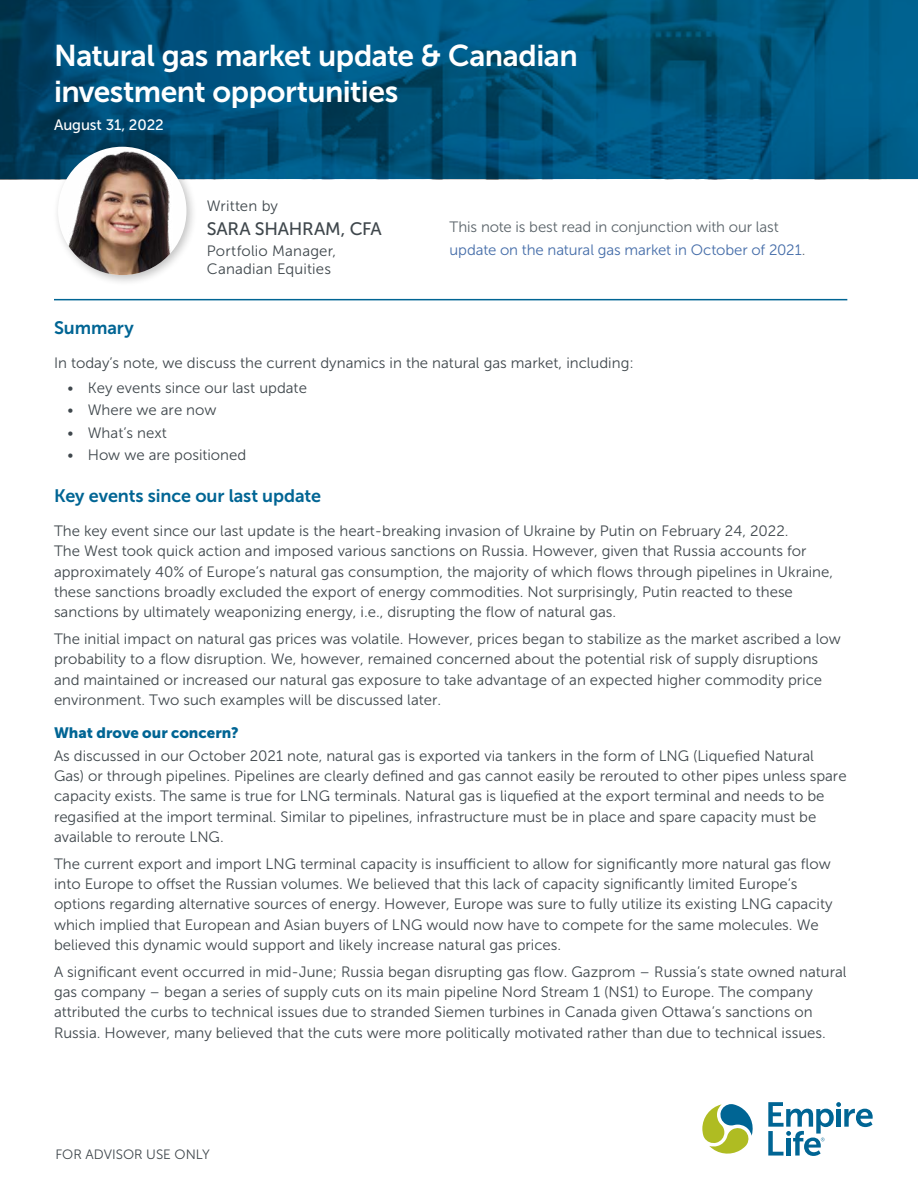
<style>
.page{position:relative;width:918px;height:1188px;background:#fff}
.page>*{position:absolute;margin:0;border:0;box-sizing:border-box;transform-origin:0 0}
.Heading_1{font:30px/36px "Museo Sans 700";letter-spacing:-.015em;color:#fff}
.Heading_2{font:18px "Museo Sans 700";letter-spacing:-.005em;color:#006594}
.Bio_Text{font:18px "Museo Sans 500";letter-spacing:-.015em;color:#3f474c}
.New_Brand_-_Body_Text_-_10_14pt{font:15px/20.2px "Museo Sans 300";color:#3f474c}
.EL_Heading_4_-_12_pt{font:15px/22.5px "Museo Sans 300";letter-spacing:-.01em;color:#5b646a}
.Bio_Text-2{font:15px "Museo Sans 300";letter-spacing:.015em;color:#3f474c}
.Heading_3{font:15px "Museo Sans 900";color:#006594}
.Heading_1-2{font:15px "Museo Sans 500";letter-spacing:-.005em;color:#fff}
.EL_Heading_7_-_11_pt{font:13.5px "Museo Sans 300";color:#3f474c}
.s1{color:#456da9}
</style>
<div class="page">
<svg style="left:0;top:0;width:918px;height:179px;background:#00547d"></svg>
<hr style="left:54px;top:299px;width:793px;height:1px;background:#006594">
<div style="left:52px;top:141px;width:146px;height:146px;background:#000;opacity:.25"></div>
<img style="left:58px;top:147px;width:128px;height:128px;border-radius:64px">
<svg style="left:702px;top:1104px;width:51px;height:50px"></svg>
<svg style="left:768px;top:1102px;width:105px;height:54px"></svg>
<h1 class="Heading_1" style="left:54px;top:38px;width:525px">Natural gas market update &amp; Canadian investment opportunities</h1>
<h1 class="Heading_1-2" style="left:54px;top:117px;width:111px">August 31, 2022</h1>
<p class="Bio_Text-2" style="left:207px;top:198px;width:73px">Written by</p>
<p class="Bio_Text" style="left:207px;top:219px;width:177px">SARA SHAHRAM, CFA</p>
<p class="Bio_Text-2" style="left:207px;top:243px;width:131px">Portfolio Manager,</p>
<p class="Bio_Text-2" style="left:207px;top:261px;width:126px">Canadian Equities</p>
<p class="EL_Heading_4_-_12_pt" style="left:450px;top:216px;width:358px">This note is best read in conjunction with our last <span class="s1">update on the natural gas market in October of 2021</span>.</p>
<h2 class="Heading_2" style="left:54px;top:318px;width:81px">Summary</h2>
<p class="New_Brand_-_Body_Text_-_10_14pt" style="left:54px;top:353px;width:581px">In today’s note, we discuss the current dynamics in the natural gas market, including:</p>
<p class="New_Brand_-_Body_Text_-_10_14pt" style="left:68px;top:378px;width:241px">• Key events since our last update</p>
<p class="New_Brand_-_Body_Text_-_10_14pt" style="left:68px;top:400px;width:151px">• Where we are now</p>
<p class="New_Brand_-_Body_Text_-_10_14pt" style="left:68px;top:423px;width:101px">• What’s next</p>
<p class="New_Brand_-_Body_Text_-_10_14pt" style="left:68px;top:445px;width:180px">• How we are positioned</p>
<h2 class="Heading_2" style="left:54px;top:486px;width:269px">Key events since our last update</h2>
<p class="New_Brand_-_Body_Text_-_10_14pt" style="left:54px;top:521px;width:781px">The key event since our last update is the heart-breaking invasion of Ukraine by Putin on February 24, 2022.<br>The West took quick action and imposed various sanctions on Russia. However, given that Russia accounts for approximately 40% of Europe’s natural gas consumption, the majority of which flows through pipelines in Ukraine, these sanctions broadly excluded the export of energy commodities. Not surprisingly, Putin reacted to these sanctions by ultimately weaponizing energy, i.e., disrupting the flow of natural gas.</p>
<p class="New_Brand_-_Body_Text_-_10_14pt" style="left:54px;top:629px;width:788px">The initial impact on natural gas prices was volatile. However, prices began to stabilize as the market ascribed a low probability to a flow disruption. We, however, remained concerned about the potential risk of supply disruptions and maintained or increased our natural gas exposure to take advantage of an expected higher commodity price environment. Two such examples will be discussed later.</p>
<h3 class="Heading_3" style="left:54px;top:724px;width:186px">What drove our concern?</h3>
<p class="New_Brand_-_Body_Text_-_10_14pt" style="left:54px;top:746px;width:794px">As discussed in our October 2021 note, natural gas is exported via tankers in the form of LNG (Liquefied Natural Gas) or through pipelines. Pipelines are clearly defined and gas cannot easily be rerouted to other pipes unless spare capacity exists. The same is true for LNG terminals. Natural gas is liquefied at the export terminal and needs to be regasified at the import terminal. Similar to pipelines, infrastructure must be in place and spare capacity must be available to reroute LNG.</p>
<p class="New_Brand_-_Body_Text_-_10_14pt" style="left:54px;top:854px;width:780px">The current export and import LNG terminal capacity is insufficient to allow for significantly more natural gas flow into Europe to offset the Russian volumes. We believed that this lack of capacity significantly limited Europe’s options regarding alternative sources of energy. However, Europe was sure to fully utilize its existing LNG capacity which implied that European and Asian buyers of LNG would now have to compete for the same molecules. We believed this dynamic would support and likely increase natural gas prices.</p>
<p class="New_Brand_-_Body_Text_-_10_14pt" style="left:54px;top:962px;width:794px">A significant event occurred in mid-June; Russia began disrupting gas flow. Gazprom – Russia’s state owned natural gas company – began a series of supply cuts on its main pipeline Nord Stream 1 (NS1) to Europe. The company attributed the curbs to technical issues due to stranded Siemen turbines in Canada given Ottawa’s sanctions on Russia. However, many believed that the cuts were more politically motivated rather than due to technical issues.</p>
<p class="EL_Heading_7_-_11_pt" style="left:55px;top:1147px;width:156px">FOR ADVISOR USE ONLY</p>
</div>
